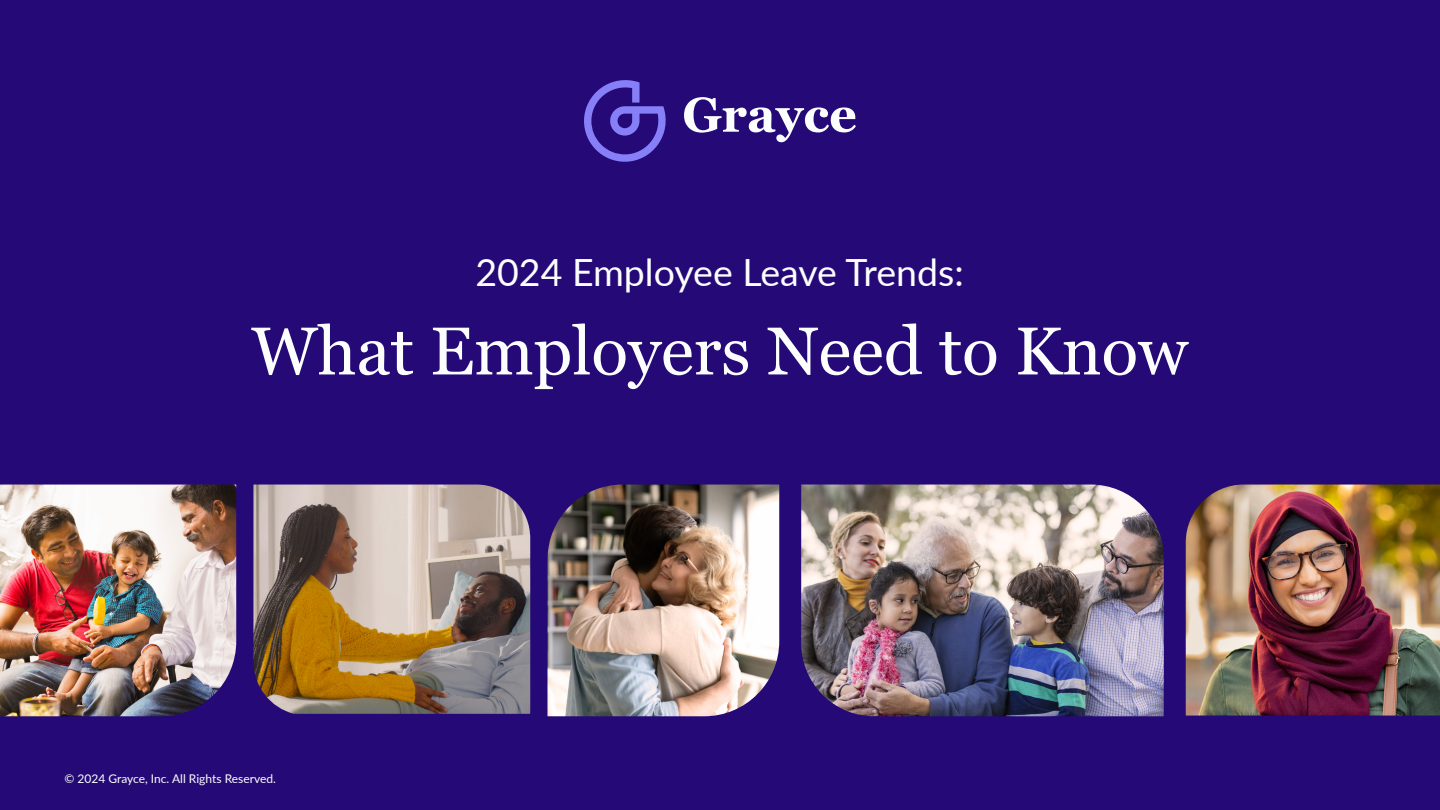
<style>
.page{position:relative;width:1440px;height:810px;background:#250a77}
.page>*{position:absolute;margin:0;border:0;box-sizing:border-box;transform-origin:0 0}
.t1{font:67.5px "Georgia";color:#fcfefe}
.t2{font:37.5px "Lato";color:#fcfefe}
.t3{font:12px "Lato";color:#fcfefe}
</style>
<div class="page">
<svg style="left:684px;top:97px;width:172px;height:45px"></svg>
<svg style="left:584px;top:80px;width:82px;height:82px"></svg>
<img style="left:0;top:485px;width:236px;height:231px">
<img style="left:254px;top:485px;width:276px;height:229px">
<img style="left:548px;top:485px;width:231px;height:231px">
<img style="left:801px;top:485px;width:363px;height:231px">
<img style="left:1186px;top:485px;width:254px;height:231px">
<h2 class="t2" style="left:475px;top:246px;width:490px">2024 Employee Leave Trends:</h2>
<h1 class="t1" style="left:251px;top:302px;width:938px">What Employers Need to Know</h1>
<p class="t3" style="left:64px;top:770px;width:213px">© 2024 Grayce, Inc. All Rights Reserved.</p>
</div>
